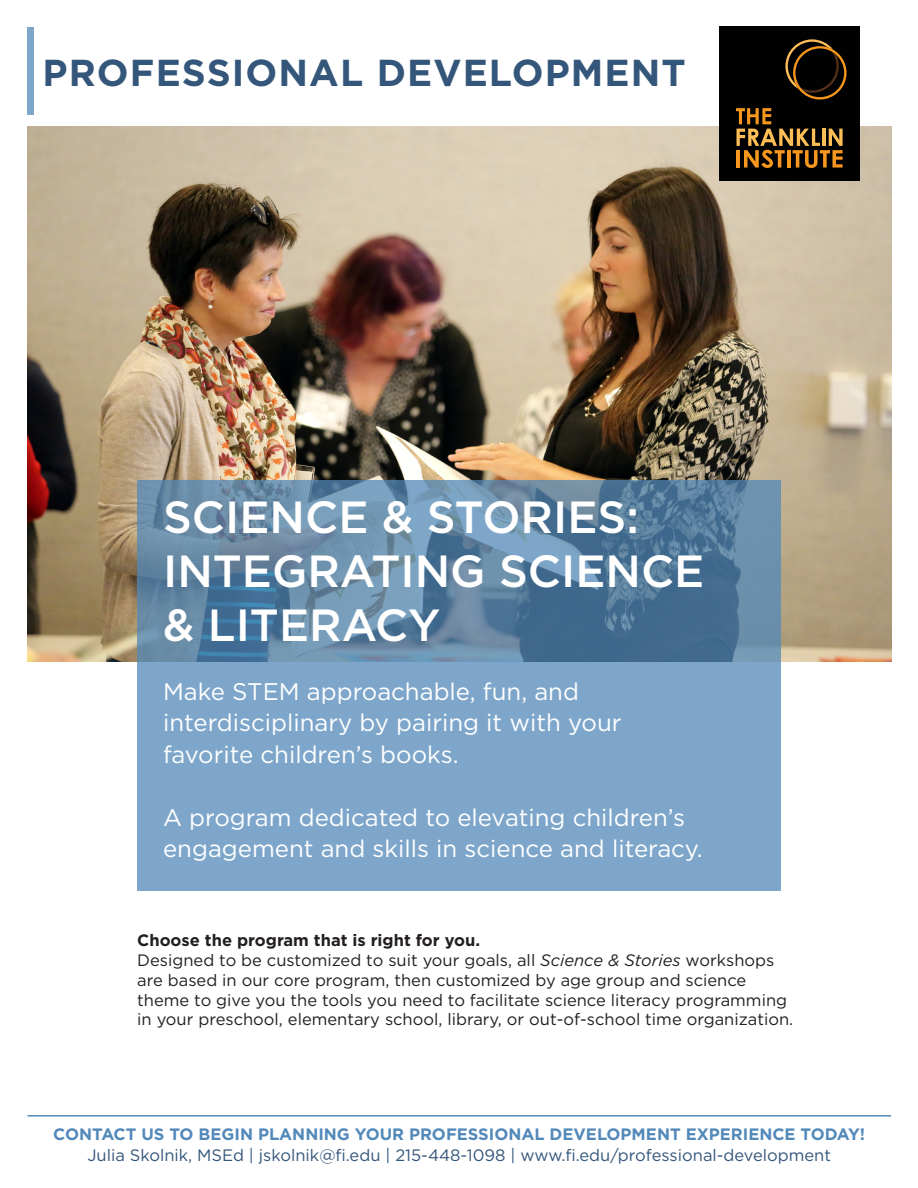
<style>
.page{position:relative;width:918px;height:1188px;background:#fff}
.page>*{position:absolute;margin:0;border:0;box-sizing:border-box;transform-origin:0 0}
.t1{font:500 45px/54px "Gotham";color:#fff}
.t2{font:700 37.5px "Gotham";letter-spacing:.03em;color:#34567a}
.t3{font:24px/31.5px "Gotham";color:#fff}
.t4{font:16.5px/19.8px "Gotham";color:#231f20}
.t5{font:16.5px "Gotham";color:#34567a}
.t6{font:700 16.5px "Gotham";color:#5289b9}
.t7{font:700 16.5px "Gotham";color:#231f20}
.s1{font-style:italic}
</style>
<div class="page">
<img style="left:27px;top:127px;width:864px;height:535px">
<div style="left:720px;top:27px;width:140px;height:154px;background:#010101"></div>
<svg style="left:736px;top:108px;width:107px;height:60px"></svg>
<svg style="left:785px;top:39px;width:62px;height:61px"></svg>
<svg style="left:137px;top:480px;width:644px;height:411px;background:#6f96b8"></svg>
<hr style="left:28px;top:1115px;width:863px;height:2px;background:#5289b9">
<div style="left:27px;top:27px;width:7px;height:87px;background:#7da6ca"></div>
<p class="t2" style="left:43px;top:47px;width:645px">PROFESSIONAL DEVELOPMENT</p>
<p class="t1" style="left:163px;top:490px;width:543px">SCIENCE &amp; STORIES:<br>INTEGRATING SCIENCE &amp; LITERACY</p>
<p class="t3" style="left:163px;top:675px;width:460px">Make STEM approachable, fun, and interdisciplinary by pairing it with your favorite children’s books.</p>
<p class="t3" style="left:163px;top:801px;width:541px">A program dedicated to elevating children’s engagement and skills in science and literacy.</p>
<p class="t7" style="left:137px;top:929px;width:344px">Choose the program that is right for you.</p>
<p class="t4" style="left:137px;top:950px;width:658px">Designed to be customized to suit your goals, all <span class="s1">Science &amp; Stories</span> workshops are based in our core program, then customized by age group and science theme to give you the tools you need to facilitate science literacy programming in your preschool, elementary school, library, or out-of-school time organization.</p>
<p class="t6" style="left:53px;top:1123px;width:814px">CONTACT US TO BEGIN PLANNING YOUR PROFESSIONAL DEVELOPMENT EXPERIENCE TODAY!</p>
<p class="t5" style="left:87px;top:1145px;width:745px">Julia Skolnik, MSEd | jskolnik@fi.edu | 215-448-1098 | www.fi.edu/professional-development</p>
</div>
